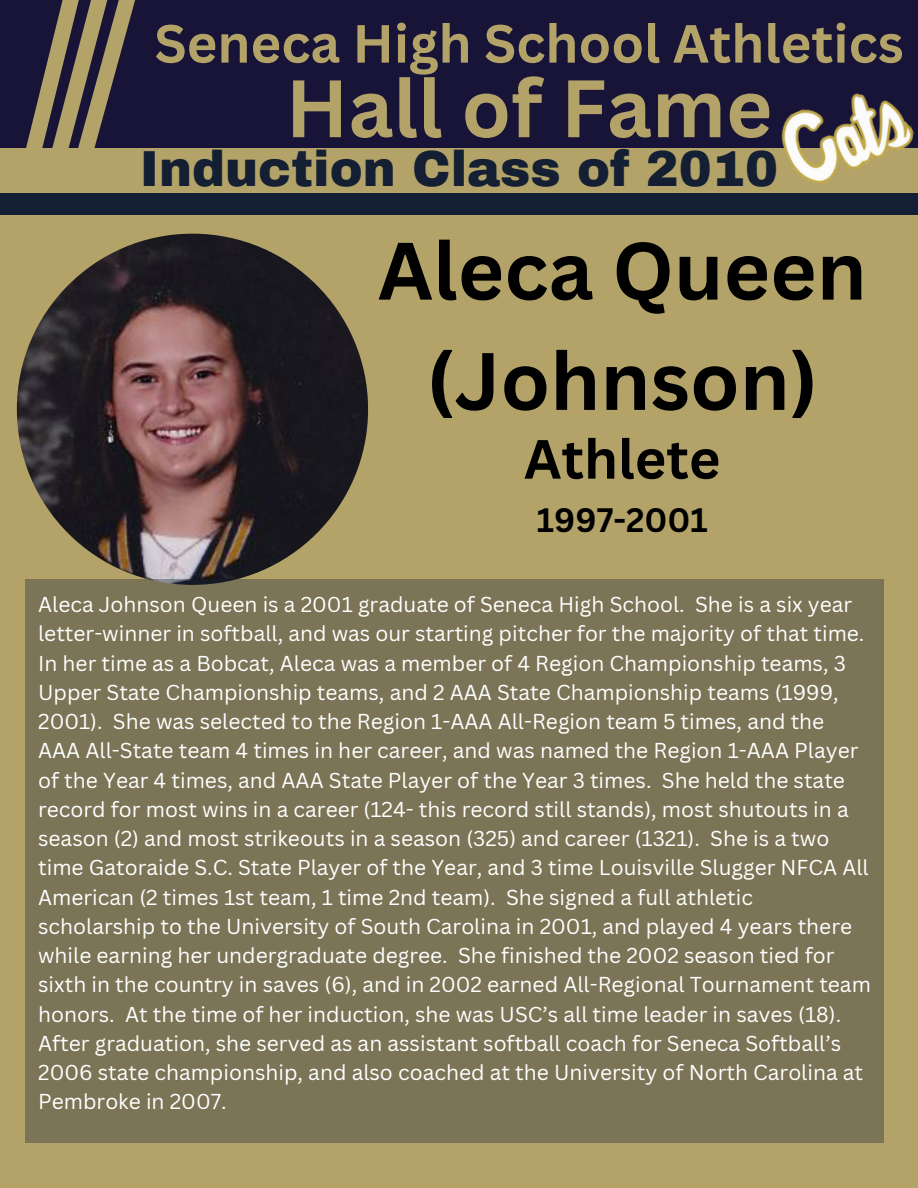
<style>
.page{position:relative;width:918px;height:1188px;background:#fff}
.page>*{position:absolute;margin:0;border:0;box-sizing:border-box;transform-origin:0 0}
.t1{font:700 79.5px/110.2px "Canva Sans";color:#000;text-align:center}
.t2{font:700 79.5px "Canva Sans";color:#b3a369}
.t3{font:700 54px "Canva Sans";color:#000}
.t4{font:700 52.5px "Canva Sans";color:#b3a369}
.t5{font:900 49.5px "Archivo";color:#141f33}
.t6{font:700 33px "Canva Sans";color:#000}
.t7{font:21px/29.2px "Canva Sans";color:#fff}
</style>
<div class="page">
<div style="left:0;top:0;width:918px;height:148px;background:#181438"></div>
<svg style="left:26px;top:0;width:109px;height:148px"></svg>
<div style="left:0;top:148px;width:918px;height:45px;background:#b3a369"></div>
<img style="left:781px;top:93px;width:133px;height:91px">
<div style="left:0;top:193px;width:918px;height:995px;background:#b3a369"></div>
<div style="left:0;top:193px;width:918px;height:21px;background:#141f33"></div>
<img style="left:17px;top:234px;width:351px;height:351px;border-radius:50%">
<div style="left:26px;top:579px;width:858px;height:563px;background:#7b7456"></div>
<p class="t4" style="left:154px;top:7px;width:751px">Seneca High School Athletics</p>
<p class="t2" style="left:286px;top:52px;width:488px">Hall of Fame</p>
<p class="t5" style="left:140px;top:143px;width:640px">Induction Class of 2010</p>
<p class="t1" style="left:378px;top:214px;width:490px">Aleca Queen (Johnson)</p>
<p class="t3" style="left:524px;top:421px;width:198px">Athlete</p>
<p class="t6" style="left:537px;top:496px;width:173px">1997-2001</p>
<p class="t7" style="left:38px;top:589px;width:834px">Aleca Johnson Queen is a 2001 graduate of Seneca High School. She is a six year letter-winner in softball, and was our starting pitcher for the majority of that time.<br>In her time as a Bobcat, Aleca was a member of 4 Region Championship teams, 3<br>Upper State Championship teams, and 2 AAA State Championship teams (1999, 2001). She was selected to the Region 1-AAA All-Region team 5 times, and the AAA All-State team 4 times in her career, and was named the Region 1-AAA Player of the Year 4 times, and AAA State Player of the Year 3 times. She held the state record for most wins in a career (124- this record still stands), most shutouts in a season (2) and most strikeouts in a season (325) and career (1321). She is a two time Gatoraide S.C. State Player of the Year, and 3 time Louisville Slugger NFCA All American (2 times 1st team, 1 time 2nd team). She signed a full athletic scholarship to the University of South Carolina in 2001, and played 4 years there while earning her undergraduate degree. She finished the 2002 season tied for sixth in the country in saves (6), and in 2002 earned All-Regional Tournament team honors. At the time of her induction, she was USC’s all time leader in saves (18).<br>After graduation, she served as an assistant softball coach for Seneca Softball’s 2006 state championship, and also coached at the University of North Carolina at Pembroke in 2007.</p>
</div>
